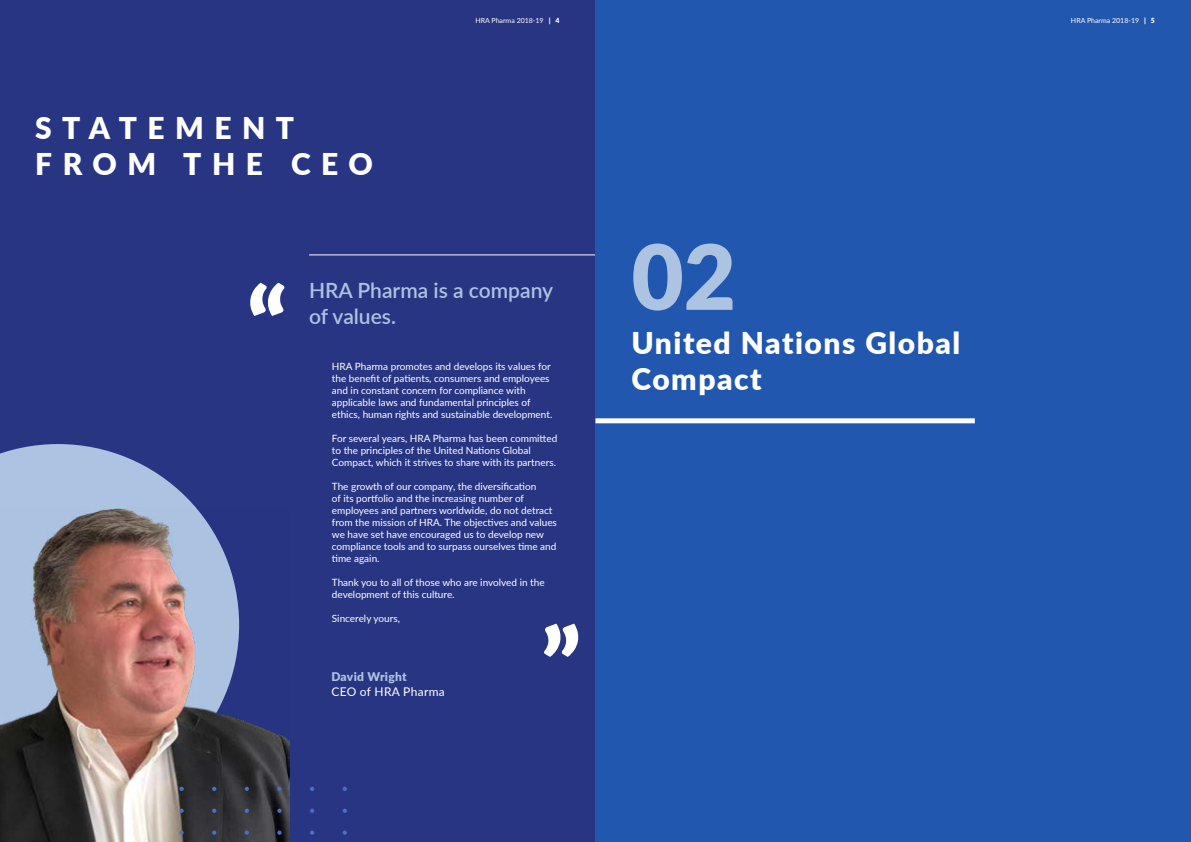
<style>
.page{position:relative;width:1191px;height:842px;background:#fff}
.page>*{position:absolute;margin:0;border:0;box-sizing:border-box;transform-origin:0 0}
.t1{font:900 99px "Lato";color:#fff}
.t2{font:900 90px "Lato";color:#acc3e2}
.t3{font:900 30px/36px "Lato";letter-spacing:.05em;color:#fff}
.t4{font:900 30px/36px "Lato";letter-spacing:.35em;color:#fff}
.t5{font:600 21px/25.2px "Lato";color:#acc3e2}
.t6{font:12px "Lato";letter-spacing:.025em;color:#fff}
.t7{font:900 12px "Lato";letter-spacing:.025em;color:#acc3e2}
.t8{font:10px/12px "Lato";color:#fff}
.t9{font:7px "Lato";color:#fff}
.s1{font-weight:900}
</style>
<div class="page">
<div style="left:0;top:0;width:595px;height:842px;background:#283583"></div>
<hr style="left:309px;top:254px;width:295px;height:1px;background:#fff">
<div style="left:595px;top:0;width:596px;height:842px;background:#2157ae"></div>
<svg style="left:0;top:444px;width:196px;height:64px;fill:#acc3e2"></svg>
<img style="left:0;top:508px;width:289px;height:334px">
<svg style="left:342px;top:830px;width:5px;height:5px"></svg>
<svg style="left:310px;top:830px;width:4px;height:5px"></svg>
<svg style="left:277px;top:830px;width:5px;height:5px"></svg>
<svg style="left:245px;top:830px;width:4px;height:5px"></svg>
<svg style="left:212px;top:830px;width:4px;height:5px"></svg>
<svg style="left:179px;top:830px;width:5px;height:5px"></svg>
<svg style="left:342px;top:809px;width:5px;height:4px"></svg>
<svg style="left:310px;top:809px;width:4px;height:4px"></svg>
<svg style="left:277px;top:809px;width:5px;height:4px"></svg>
<svg style="left:245px;top:809px;width:4px;height:4px"></svg>
<svg style="left:212px;top:809px;width:4px;height:4px"></svg>
<svg style="left:179px;top:809px;width:5px;height:4px"></svg>
<svg style="left:342px;top:787px;width:5px;height:4px"></svg>
<svg style="left:310px;top:787px;width:4px;height:4px"></svg>
<svg style="left:277px;top:787px;width:5px;height:4px"></svg>
<svg style="left:245px;top:787px;width:4px;height:4px"></svg>
<svg style="left:212px;top:787px;width:4px;height:4px"></svg>
<svg style="left:179px;top:787px;width:5px;height:4px"></svg>
<div style="left:595px;top:418px;width:379px;height:5px;background:#fff"></div>
<h3 class="t4" style="left:35px;top:108px;width:339px">STATEMENT<br>FROM THE CEO</h3>
<p class="t9" style="left:475px;top:16px;width:85px">HRA Pharma 2018-19 <span class="s1">| 4</span></p>
<p class="t9" style="left:1071px;top:16px;width:85px">HRA Pharma 2018-19 <span class="s1">| 5</span></p>
<h1 class="t1" style="left:247px;top:251px;width:42px">“</h1>
<h3 class="t5" style="left:309px;top:277px;width:246px">HRA Pharma is a company of values.</h3>
<p class="t8" style="left:332px;top:360px;width:222px">HRA Pharma promotes and develops its values for the benefit of patients, consumers and employees and in constant concern for compliance with applicable laws and fundamental principles of ethics, human rights and sustainable development.</p>
<p class="t8" style="left:332px;top:432px;width:227px">For several years, HRA Pharma has been committed to the principles of the United Nations Global<br>Compact, which it strives to share with its partners.</p>
<p class="t8" style="left:332px;top:480px;width:226px">The growth of our company, the diversification<br>of its portfolio and the increasing number of employees and partners worldwide, do not detract from the mission of HRA. The objectives and values we have set have encouraged us to develop new compliance tools and to surpass ourselves time and time again.</p>
<p class="t8" style="left:332px;top:576px;width:214px">Thank you to all of those who are involved in the development of this culture.</p>
<p class="t8" style="left:332px;top:612px;width:70px">Sincerely yours,</p>
<h1 class="t1" style="left:541px;top:590px;width:42px">”</h1>
<p class="t7" style="left:331px;top:668px;width:77px">David Wright</p>
<p class="t6" style="left:331px;top:683px;width:115px">CEO of HRA Pharma</p>
<h2 class="t2" style="left:631px;top:209px;width:106px">02</h2>
<h3 class="t3" style="left:631px;top:324px;width:330px">United Nations Global<br>Compact</h3>
</div>
